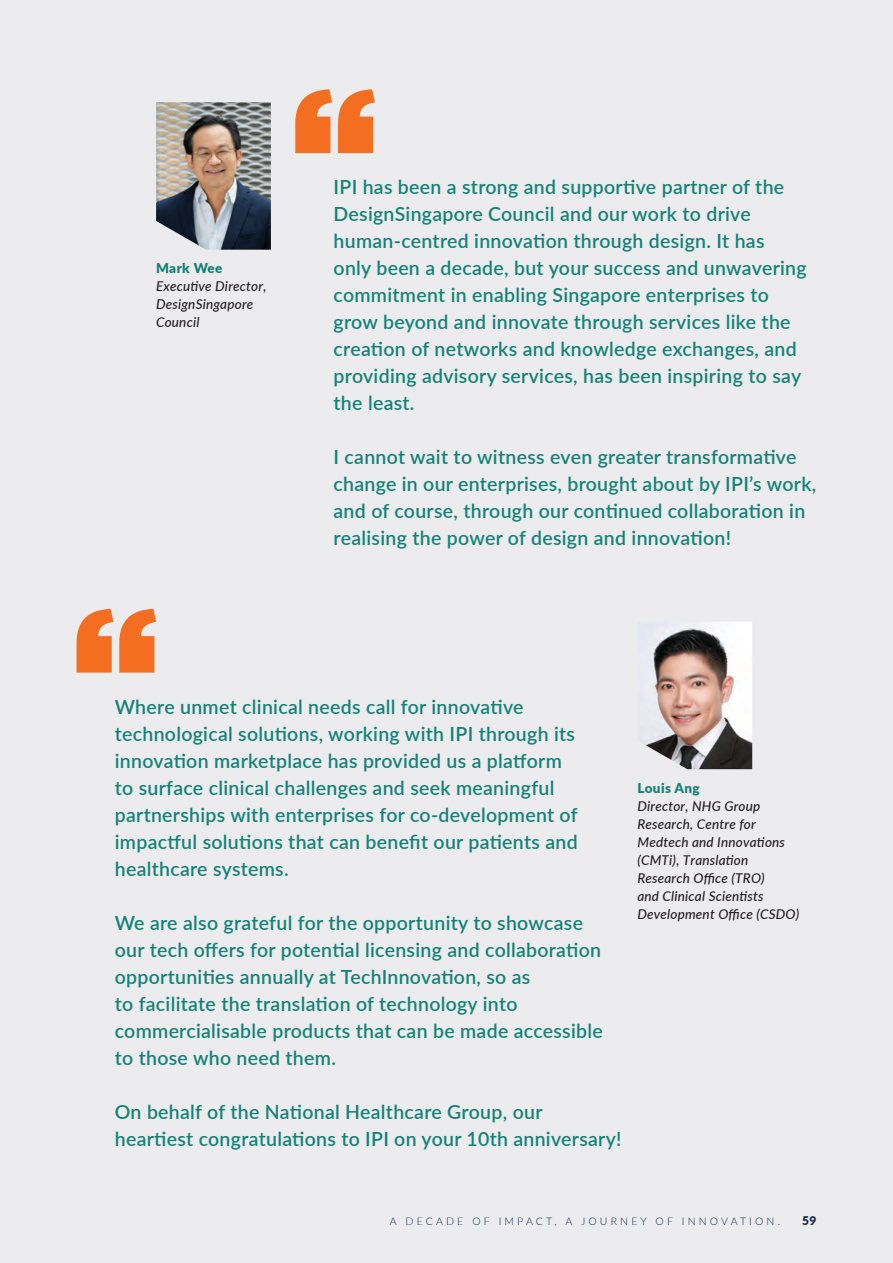
<style>
.page{position:relative;width:893px;height:1263px;background:#ececee}
.page>*{position:absolute;margin:0;border:0;box-sizing:border-box;transform-origin:0 0}
.t1{font:600 19.5px/27px "Lato";letter-spacing:.015em;color:#168277}
.t2{font:italic 500 13.5px/18px "Lato";letter-spacing:.015em;color:#231f20}
.t3{font:900 13.5px "Lato";letter-spacing:.03em;color:#168277}
.t4{font:900 12px "Lato";color:#172750}
.t5{font:300 10.5px "Lato";letter-spacing:.3em;color:#172750}
</style>
<div class="page">
<svg style="left:295px;top:89px;width:80px;height:64px"></svg>
<img style="left:156px;top:102px;width:115px;height:148px">
<svg style="left:77px;top:609px;width:79px;height:64px"></svg>
<img style="left:641px;top:622px;width:111px;height:147px">
<p class="t3" style="left:156px;top:258px;width:68px">Mark Wee</p>
<p class="t2" style="left:156px;top:277px;width:112px">Executive Director,<br>DesignSingapore<br>Council</p>
<p class="t1" style="left:334px;top:173px;width:475px">IPI has been a strong and supportive partner of the DesignSingapore Council and our work to drive human-centred innovation through design. It has only been a decade, but your success and unwavering commitment in enabling Singapore enterprises to grow beyond and innovate through services like the creation of networks and knowledge exchanges, and providing advisory services, has been inspiring to say the least.</p>
<p class="t1" style="left:334px;top:443px;width:484px">I cannot wait to witness even greater transformative change in our enterprises, brought about by IPI’s work, and of course, through our continued collaboration in realising the power of design and innovation!</p>
<p class="t1" style="left:115px;top:692px;width:464px">Where unmet clinical needs call for innovative technological solutions, working with IPI through its innovation marketplace has provided us a platform to surface clinical challenges and seek meaningful partnerships with enterprises for co-development of impactful solutions that can benefit our patients and healthcare systems.</p>
<p class="t1" style="left:115px;top:908px;width:490px">We are also grateful for the opportunity to showcase our tech offers for potential licensing and collaboration opportunities annually at TechInnovation, so as<br>to facilitate the translation of technology into commercialisable products that can be made accessible to those who need them.</p>
<p class="t1" style="left:115px;top:1097px;width:508px">On behalf of the National Healthcare Group, our heartiest congratulations to IPI on your 10th anniversary!</p>
<p class="t3" style="left:637px;top:778px;width:64px">Louis Ang</p>
<p class="t2" style="left:637px;top:796px;width:163px">Director, NHG Group<br>Research, Centre for<br>Medtech and Innovations (CMTi), Translation<br>Research Office (TRO)<br>and Clinical Scientists<br>Development Office (CSDO)</p>
<p class="t5" style="left:390px;top:1213px;width:392px">A DECADE OF IMPACT, A JOURNEY OF INNOVATION.</p>
<p class="t4" style="left:802px;top:1211px;width:16px">59</p>
</div>
